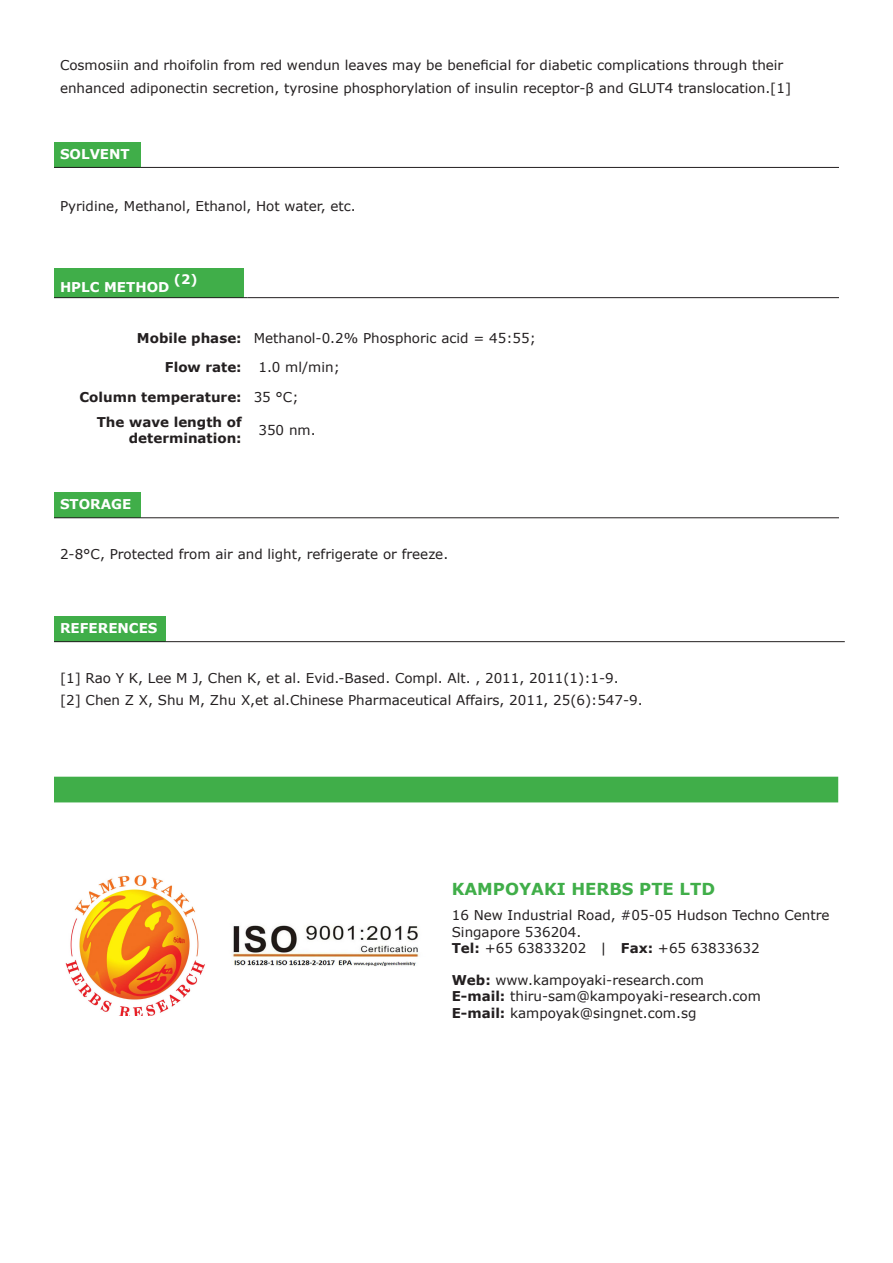
<style>
.page{position:relative;width:893px;height:1263px;background:#fff}
.page>*{position:absolute;margin:0;border:0;box-sizing:border-box;transform-origin:0 0}
.t1{font:700 16.5px "Verdana";color:#40ae49}
.t2{font:13.5px/22.2px "Verdana";color:#231f20}
.t3{font:700 13.5px/16.2px "Verdana";color:#231f20;text-align:right}
.t4{font:700 13.5px "Verdana";color:#fff}
.t5{font:700 13.05px "Verdana";color:#fff}
.s1{font-weight:700}
</style>
<div class="page">
<div style="left:54px;top:142px;width:86px;height:25px;background:#40ae49"></div>
<hr style="left:54px;top:167px;width:86px;height:1px;background:#231f20">
<hr style="left:140px;top:167px;width:699px;height:1px;background:#231f20">
<div style="left:54px;top:268px;width:189px;height:30px;background:#40ae49"></div>
<hr style="left:54px;top:297px;width:189px;height:1px;background:#231f20">
<hr style="left:248px;top:297px;width:591px;height:1px;background:#231f20">
<div style="left:54px;top:493px;width:86px;height:25px;background:#40ae49"></div>
<hr style="left:54px;top:517px;width:86px;height:1px;background:#231f20">
<hr style="left:140px;top:517px;width:699px;height:1px;background:#231f20">
<div style="left:54px;top:616px;width:112px;height:26px;background:#40ae49"></div>
<hr style="left:54px;top:641px;width:112px;height:1px;background:#231f20">
<hr style="left:166px;top:641px;width:679px;height:1px;background:#231f20">
<div style="left:54px;top:777px;width:784px;height:25px;background:#40ae49"></div>
<img style="left:65px;top:875px;width:140px;height:140px">
<img style="left:232px;top:925px;width:187px;height:41px">
<p class="t2" style="left:60px;top:55px;width:733px">Cosmosiin and rhoifolin from red wendun leaves may be beneficial for diabetic complications through their enhanced adiponectin secretion, tyrosine phosphorylation of insulin receptor-β and GLUT4 translocation.[1]</p>
<p class="t4" style="left:60px;top:145px;width:71px">SOLVENT</p>
<p class="t2" style="left:60px;top:195px;width:297px">Pyridine, Methanol, Ethanol, Hot water, etc.</p>
<p class="t4" style="left:60px;top:278px;width:111px">HPLC METHOD</p>
<p class="t5" style="left:174px;top:271px;width:25px">(2)</p>
<p class="t3" style="left:137px;top:330px;width:106px">Mobile phase:</p>
<p class="t2" style="left:254px;top:327px;width:284px">Methanol-0.2% Phosphoric acid = 45:55;</p>
<p class="t3" style="left:165px;top:360px;width:78px">Flow rate:</p>
<p class="t2" style="left:258px;top:357px;width:83px">1.0 ml/min;</p>
<p class="t3" style="left:80px;top:389px;width:164px">Column temperature:</p>
<p class="t2" style="left:254px;top:386px;width:46px">35 °C;</p>
<p class="t3" style="left:97px;top:414px;width:146px">The wave length of determination:</p>
<p class="t2" style="left:258px;top:420px;width:59px">350 nm.</p>
<p class="t4" style="left:60px;top:495px;width:73px">STORAGE</p>
<p class="t2" style="left:60px;top:543px;width:390px">2-8°C, Protected from air and light, refrigerate or freeze.</p>
<p class="t4" style="left:60px;top:619px;width:99px">REFERENCES</p>
<p class="t2" style="left:60px;top:667px;width:560px">[1] Rao Y K, Lee M J, Chen K, et al. Evid.-Based. Compl. Alt. , 2011, 2011(1):1-9.</p>
<p class="t2" style="left:60px;top:689px;width:584px">[2] Chen Z X, Shu M, Zhu X,et al.Chinese Pharmaceutical Affairs, 2011, 25(6):547-9.</p>
<p class="t1" style="left:452px;top:878px;width:265px">KAMPOYAKI HERBS PTE LTD</p>
<p class="t2" style="left:452px;top:904px;width:379px">16 New Industrial Road, #05-05 Hudson Techno Centre</p>
<p class="t2" style="left:452px;top:921px;width:131px">Singapore 536204.</p>
<p class="t2" style="left:452px;top:937px;width:309px"><span class="s1">Tel:</span> +65 63833202 | <span class="s1">Fax:</span> +65 63833632</p>
<p class="t2" style="left:452px;top:969px;width:254px"><span class="s1">Web:</span> www.kampoyaki-research.com</p>
<p class="t2" style="left:452px;top:985px;width:311px"><span class="s1">E-mail:</span> thiru-sam@kampoyaki-research.com</p>
<p class="t2" style="left:452px;top:1002px;width:246px"><span class="s1">E-mail:</span> kampoyak@singnet.com.sg</p>
</div>
